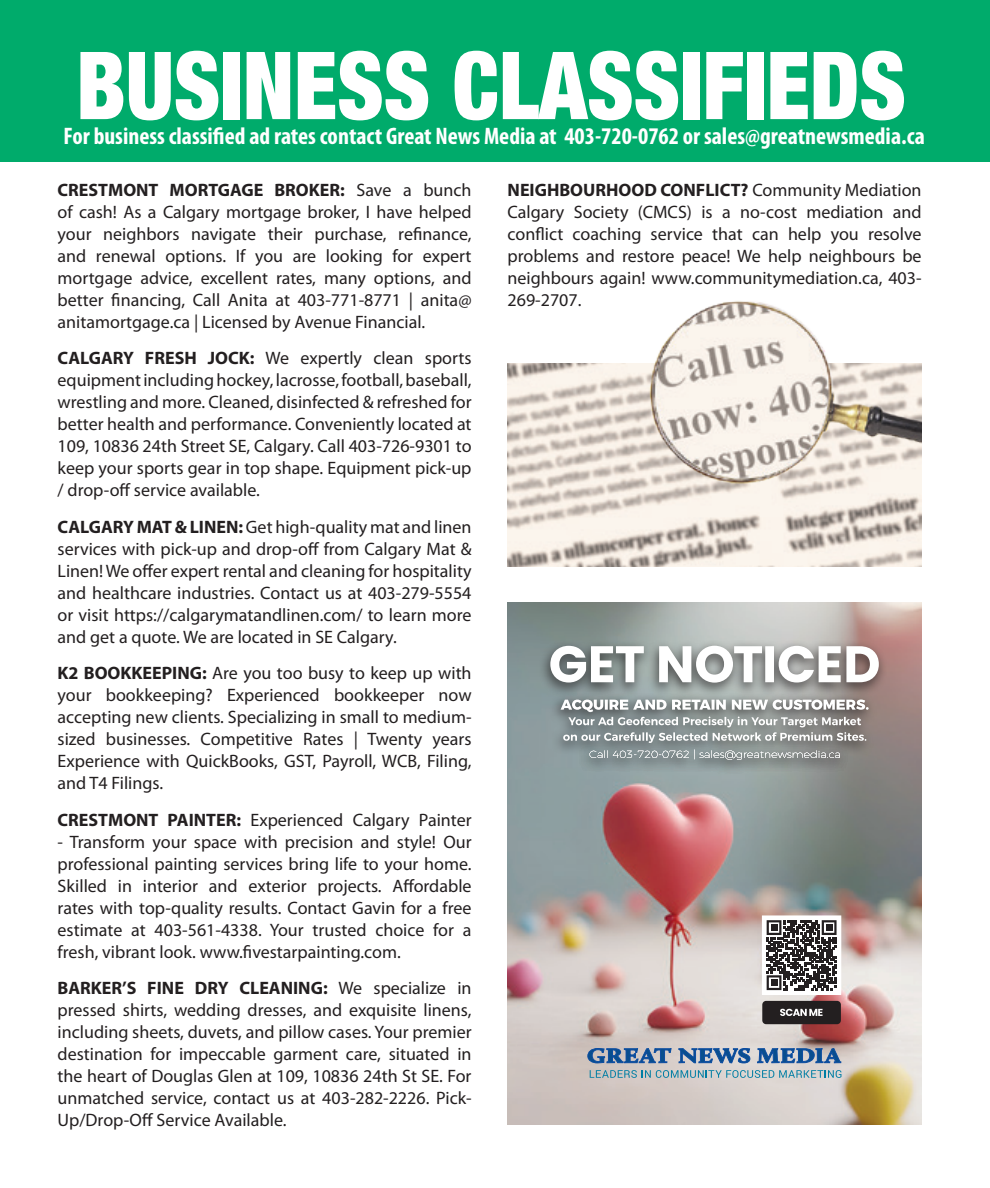
<style>
.page{position:relative;width:990px;height:1188px;background:#fff}
.page>*{position:absolute;margin:0;border:0;box-sizing:border-box;transform-origin:0 0}
.t1{font:900 condensed 94px "Helvetica Neue LT Std";color:#fff;scale:.92 1}
.t2{font:700 condensed 24px "Myriad Pro";color:#fff}
.Body_text{font:18px/22px "Myriad Pro";color:#231f20;text-align:justify}
.s1{font-weight:700}
</style>
<div class="page">
<div style="left:0;top:0;width:990px;height:162px;background:#00ab6b"></div>
<img style="left:508px;top:364px;width:414px;height:203px">
<img style="left:641px;top:301px;width:281px;height:192px">
<img style="left:508px;top:603px;width:414px;height:522px">
<svg style="left:549px;top:697px;width:328px;height:77px;background:#8c9191"></svg>
<svg style="left:561px;top:700px;width:308px;height:43px"></svg>
<svg style="left:588px;top:1041px;width:253px;height:37px;background:#9aaaba"></svg>
<div style="left:538px;top:639px;width:350px;height:58px;background:#231f20;opacity:.75"></div>
<svg style="left:550px;top:646px;width:329px;height:37px"></svg>
<div style="left:762px;top:916px;width:79px;height:78px;background:#fff"></div>
<svg style="left:767px;top:920px;width:70px;height:70px"></svg>
<div style="left:762px;top:1001px;width:79px;height:23px;background:#231f20;border-radius:4px"></div>
<svg style="left:780px;top:1009px;width:43px;height:7px"></svg>
<svg style="left:578px;top:745px;width:270px;height:29px;background:#899494"></svg>
<svg style="left:590px;top:750px;width:250px;height:10px;background:#9ca3a3"></svg>
<p class="t1" style="left:76px;top:28px;width:903px">BUSINESS CLASSIFIEDS</p>
<p class="t2" style="left:64px;top:121px;width:863px">For business classified ad rates contact Great News Media at 403-720-0762 or sales@greatnewsmedia.ca</p>
<p class="Body_text" style="left:58px;top:178px;width:416px"><span class="s1">CRESTMONT MORTGAGE BROKER:</span> Save a bunch of cash! As a Calgary mortgage broker, I have helped your neighbors navigate their purchase, refinance, and renewal options. If you are looking for expert mortgage advice, excellent rates, many options, and better financing, Call Anita at 403-771-8771 | anita@ anitamortgage.ca | Licensed by Avenue Financial.</p>
<p class="Body_text" style="left:58px;top:347px;width:416px"><span class="s1">CALGARY FRESH JOCK:</span> We expertly clean sports equipment including hockey, lacrosse, football, baseball, wrestling and more. Cleaned, disinfected &amp; refreshed for better health and performance. Conveniently located at 109, 10836 24th Street SE, Calgary. Call 403-726-9301 to keep your sports gear in top shape. Equipment pick-up / drop-off service available.</p>
<p class="Body_text" style="left:58px;top:515px;width:416px"><span class="s1">CALGARY MAT &amp; LINEN:</span> Get high-quality mat and linen services with pick-up and drop-off from Calgary Mat &amp; Linen! We offer expert rental and cleaning for hospitality and healthcare industries. Contact us at 403-279-5554 or visit https://calgarymatandlinen.com/ to learn more and get a quote. We are located in SE Calgary.</p>
<p class="Body_text" style="left:58px;top:662px;width:416px"><span class="s1">K2 BOOKKEEPING:</span> Are you too busy to keep up with your bookkeeping? Experienced bookkeeper now accepting new clients. Specializing in small to medium&shy;sized businesses. Competitive Rates | Twenty years Experience with QuickBooks, GST, Payroll, WCB, Filing, and T4 Filings.</p>
<p class="Body_text" style="left:58px;top:808px;width:415px"><span class="s1">CRESTMONT PAINTER:</span> Experienced Calgary Painter</p>
<p class="Body_text" style="left:58px;top:830px;width:416px">- Transform your space with precision and style! Our professional painting services bring life to your home.<br>Skilled in interior and exterior projects. Affordable rates with top-quality results. Contact Gavin for a free estimate at 403-561-4338. Your trusted choice for a fresh, vibrant look. www.fivestarpainting.com.</p>
<p class="Body_text" style="left:58px;top:977px;width:416px"><span class="s1">BARKER’S FINE DRY CLEANING:</span> We specialize in pressed shirts, wedding dresses, and exquisite linens, including sheets, duvets, and pillow cases. Your premier destination for impeccable garment care, situated in the heart of Douglas Glen at 109, 10836 24th St SE. For unmatched service, contact us at 403-282-2226. Pick-Up/Drop-Off Service Available.</p>
<p class="Body_text" style="left:508px;top:178px;width:416px"><span class="s1">NEIGHBOURHOOD CONFLICT?</span> Community Mediation Calgary Society (CMCS) is a no-cost mediation and conflict coaching service that can help you resolve problems and restore peace! We help neighbours be neighbours again! www.communitymediation.ca, 403- 269-2707.</p>
</div>
